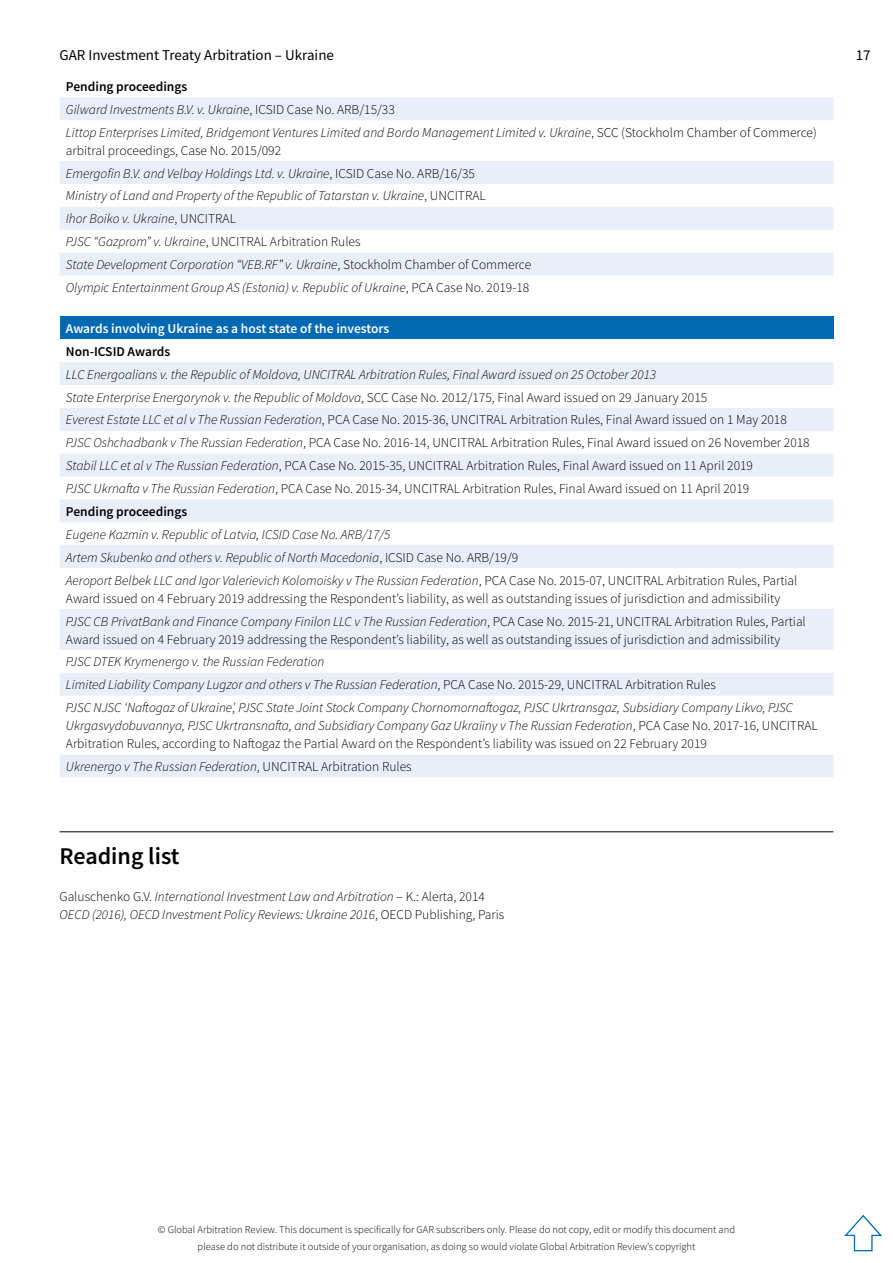
<style>
.page{position:relative;width:893px;height:1263px;background:#fff}
.page>*{position:absolute;margin:0;border:0;box-sizing:border-box;transform-origin:0 0}
.t1{font:600 24px "Source Sans Pro";color:#000}
.t2{font:15px "Source Sans Pro";color:#000}
.t3{font:italic 300 13.5px/23px "Source Sans Pro";color:#000}
.t4{font:300 13.5px/23px "Source Sans Pro";color:#000}
.t5{font:600 13.5px "Source Sans Pro";color:#fff}
.t6{font:600 13.5px "Source Sans Pro";color:#000}
.t7{font:300 10.5px/16.5px "Source Sans Pro";color:#000;text-align:center}
.s1{font-weight:600;font-style:normal}
.s2{font-style:normal}
.s3{font-style:italic}
.s4{font-weight:600}
</style>
<div class="page">
<svg style="left:844px;top:1214px;width:38px;height:38px"></svg>
<svg style="left:60px;top:97px;width:773px;height:178px;fill:#eff2fa"></svg>
<div style="left:60px;top:316px;width:773px;height:23px;background:#0069b4"></div>
<svg style="left:60px;top:362px;width:773px;height:415px"></svg>
<hr style="left:60px;top:831px;width:773px;height:1px;background:#000">
<p class="t2" style="left:60px;top:45px;width:276px">GAR Investment Treaty Arbitration – Ukraine</p>
<p class="t2" style="left:856px;top:45px;width:16px">17</p>
<p class="t3" style="left:66px;top:75px;width:752px"><span class="s1">Pending proceedings<br></span>Gilward Investments B.V. v. Ukraine<span class="s2">, ICSID Case No. ARB/15/33<br></span>Littop Enterprises Limited, Bridgemont Ventures Limited and Bordo Management Limited v. Ukraine<span class="s2">, SCC (Stockholm Chamber of Commerce)</span></p>
<p class="t3" style="left:66px;top:139px;width:467px"><span class="s2">arbitral proceedings, Case No. 2015/092<br></span>Emergofin B.V. and Velbay Holdings Ltd. v. Ukraine<span class="s2">, ICSID Case No. ARB/16/35<br></span>Ministry of Land and Property of the Republic of Tatarstan v. Ukraine<span class="s2">, UNCITRAL<br></span>Ihor Boiko v. Ukraine<span class="s2">, UNCITRAL<br></span>PJSC “Gazprom” v. Ukraine<span class="s2">, UNCITRAL Arbitration Rules<br></span>State Development Corporation “VEB.RF” v. Ukraine<span class="s2">, Stockholm Chamber of Commerce </span>Olympic Entertainment Group AS (Estonia) v. Republic of Ukraine<span class="s2">, PCA Case No. 2019-18</span></p>
<p class="t5" style="left:66px;top:319px;width:325px">Awards involving Ukraine as a host state of the investors</p>
<p class="t6" style="left:66px;top:342px;width:106px">Non-ICSID Awards</p>
<p class="t4" style="left:66px;top:363px;width:745px"><span class="s3">LLC Energoalians v. the Republic of Moldova, UNCITRAL Arbitration Rules, Final Award issued on 25 October 2013<br>State Enterprise Energorynok v. the Republic of Moldova</span>, SCC Case No. 2012/175, Final Award issued on 29 January 2015<br><span class="s3">Everest Estate LLC et al v The Russian Federation</span>, PCA Case No. 2015-36, UNCITRAL Arbitration Rules, Final Award issued on 1 May 2018<br><span class="s3">PJSC Oshchadbank v The Russian Federation</span>, PCA Case No. 2016-14, UNCITRAL Arbitration Rules, Final Award issued on 26 November 2018<br><span class="s3">Stabil LLC et al v The Russian Federation</span>, PCA Case No. 2015-35, UNCITRAL Arbitration Rules, Final Award issued on 11 April 2019<br><span class="s3">PJSC Ukrnafta v The Russian Federation</span>, PCA Case No. 2015-34, UNCITRAL Arbitration Rules, Final Award issued on 11 April 2019<br><span class="s4">Pending proceedings</span></p>
<p class="t3" style="left:66px;top:523px;width:733px">Eugene Kazmin v. Republic of Latvia, ICSID Case No. ARB/17/5<br>Artem Skubenko and others v. Republic of North Macedonia<span class="s2">, ICSID Case No. ARB/19/9<br></span>Aeroport Belbek LLC and Igor Valerievich Kolomoisky v The Russian Federation<span class="s2">, PCA Case No. 2015-07, UNCITRAL Arbitration Rules, Partial</span></p>
<p class="t4" style="left:66px;top:587px;width:741px">Award issued on 4 February 2019 addressing the Respondent’s liability, as well as outstanding issues of jurisdiction and admissibility<br><span class="s3">PJSC CB PrivatBank and Finance Company Finilon LLC v The Russian Federation</span>, PCA Case No. 2015-21, UNCITRAL Arbitration Rules, Partial</p>
<p class="t4" style="left:66px;top:627px;width:716px">Award issued on 4 February 2019 addressing the Respondent’s liability, as well as outstanding issues of jurisdiction and admissibility</p>
<p class="t3" style="left:66px;top:650px;width:729px">PJSC DTEK Krymenergo v. the Russian Federation<br>Limited Liability Company Lugzor and others v The Russian Federation<span class="s2">, PCA Case No. 2015-29, UNCITRAL Arbitration Rules<br></span>PJSC NJSC ‘Naftogaz of Ukraine’, PJSC State Joint Stock Company Chornomornaftogaz, PJSC Ukrtransgaz, Subsidiary Company Likvo, PJSC</p>
<p class="t4" style="left:66px;top:717px;width:753px;line-height:18px"><span class="s3">Ukrgasvydobuvannya, PJSC Ukrtransnafta, and Subsidiary Company Gaz Ukraiiny v The Russian Federation</span>, PCA Case No. 2017-16, UNCITRAL<br>Arbitration Rules, according to Naftogaz the Partial Award on the Respondent’s liability was issued on 22 February 2019</p>
<p class="t3" style="left:66px;top:755px;width:347px">Ukrenergo v The Russian Federation<span class="s2">, UNCITRAL Arbitration Rules</span></p>
<h1 class="t1" style="left:60px;top:840px;width:122px">Reading list</h1>
<p class="t3" style="left:60px;top:888px;width:446px;line-height:18px"><span class="s2">Galuschenko G.V.</span> International Investment Law and Arbitration <span class="s2">– K.: Alerta, 2014<br></span>OECD (2016), OECD Investment Policy Reviews: Ukraine 2016<span class="s2">, OECD Publishing, Paris</span></p>
<p class="t7" style="left:158px;top:1221px;width:579px">© Global Arbitration Review. This document is specifically for GAR subscribers only. Please do not copy, edit or modify this document and please do not distribute it outside of your organisation, as doing so would violate Global Arbitration Review’s copyright</p>
</div>
